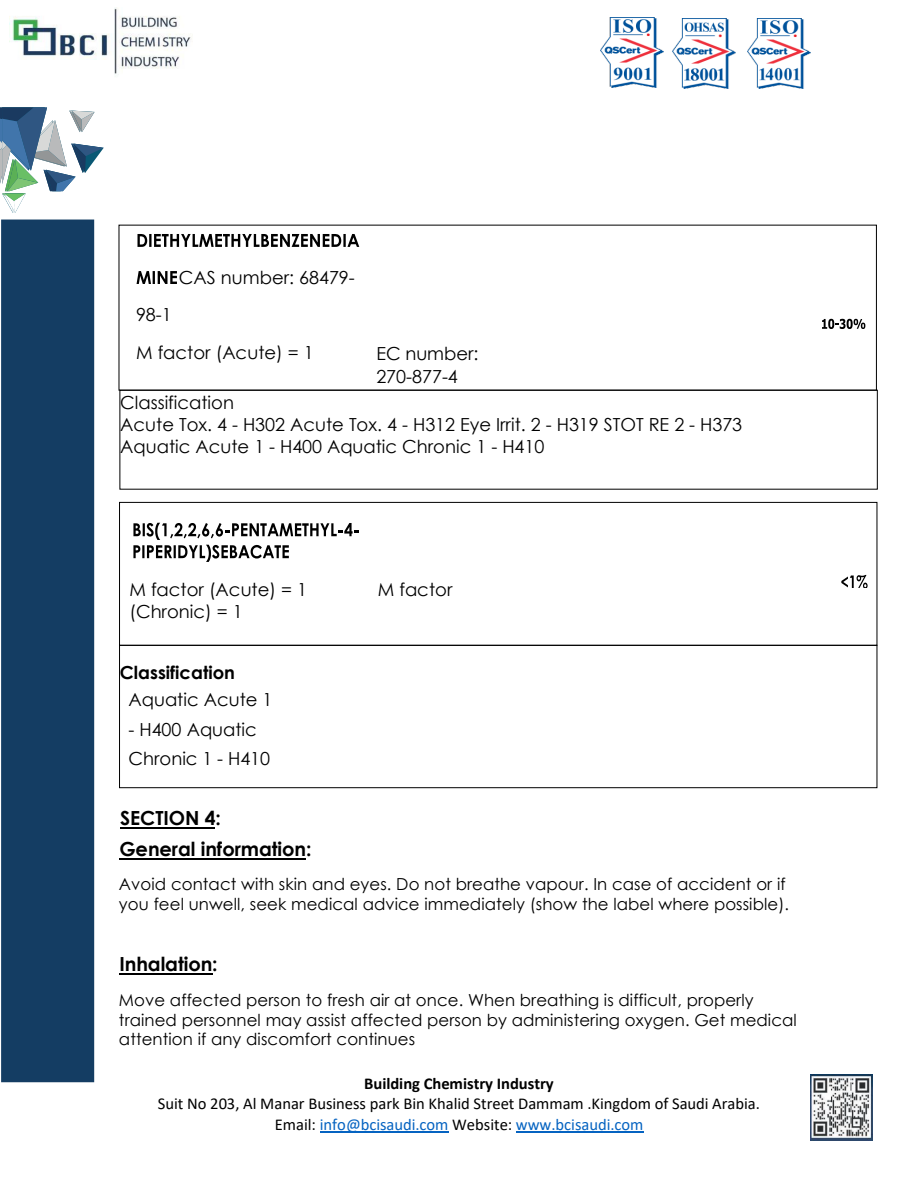
<style>
.page{position:relative;width:918px;height:1188px;background:#fff}
.page>*{position:absolute;margin:0;border:0;box-sizing:border-box;transform-origin:0 0}
.t1{font:700 19.5px "Century Gothic";letter-spacing:-.005em;color:#000}
.t2{font:18px/22px "Century Gothic";color:#000}
.t3{font:700 18px "Century Gothic";color:#000}
.t4{font:16.5px/19.8px "Century Gothic";letter-spacing:.005em;color:#000}
.t5{font:16.5px/20.2px "Calibri";color:#000;text-align:center}
.t6{font:700 16.5px "Calibri";color:#000}
.s1{color:#0563c1}
</style>
<div class="page">
<hr style="left:119px;top:858px;width:187px;height:1px;background:#000">
<hr style="left:119px;top:973px;width:94px;height:2px;background:#000">
<hr style="left:120px;top:827px;width:94px;height:2px;background:#000">
<hr style="left:320px;top:1131px;width:129px;height:1px;background:#0563c1">
<hr style="left:516px;top:1131px;width:127px;height:1px;background:#0563c1">
<img style="left:601px;top:18px;width:63px;height:70px">
<img style="left:747px;top:19px;width:63px;height:70px">
<img style="left:810px;top:1075px;width:63px;height:65px">
<img style="left:12px;top:8px;width:179px;height:66px">
<div style="left:1px;top:220px;width:93px;height:862px;background:#143d63"></div>
<svg style="left:0;top:107px;width:104px;height:106px"></svg>
<img style="left:673px;top:19px;width:63px;height:70px">
<div style="left:120px;top:390px;width:758px;height:100px;border:1px solid #000"></div>
<img style="left:120px;top:391px;width:757px;height:98px">
<img style="left:830px;top:318px;width:36px;height:10px">
<svg style="left:822px;top:319px;width:43px;height:10px"></svg>
<svg style="left:137px;top:234px;width:222px;height:13px"></svg>
<svg style="left:137px;top:271px;width:40px;height:13px"></svg>
<div style="left:119px;top:502px;width:758px;height:144px;border:1px solid #000"></div>
<svg style="left:841px;top:575px;width:27px;height:13px"></svg>
<svg style="left:133px;top:523px;width:225px;height:39px"></svg>
<p class="t2" style="left:179px;top:266px;width:177px">CAS number: 68479-</p>
<p class="t2" style="left:136px;top:295px;width:179px;line-height:37.7px">98-1<br>M factor (Acute) = 1</p>
<p class="t2" style="left:376px;top:343px;width:104px">EC number:<br>270-877-4</p>
<p class="t2" style="left:120px;top:391px;width:624px">Classification<br>Acute Tox. 4 - H302 Acute Tox. 4 - H312 Eye Irrit. 2 - H319 STOT RE 2 - H373<br>Aquatic Acute 1 - H400 Aquatic Chronic 1 - H410</p>
<p class="t2" style="left:129px;top:578px;width:179px">M factor (Acute) = 1</p>
<p class="t2" style="left:378px;top:578px;width:76px">M factor</p>
<p class="t2" style="left:129px;top:600px;width:115px">(Chronic) = 1</p>
<p class="t3" style="left:120px;top:659px;width:117px">Classification</p>
<p class="t2" style="left:129px;top:689px;width:146px">Aquatic Acute 1</p>
<p class="t2" style="left:129px;top:714px;width:143px;line-height:29.4px">- H400 Aquatic<br>Chronic 1 - H410</p>
<p class="t1" style="left:120px;top:803px;width:102px">SECTION 4:</p>
<p class="t1" style="left:119px;top:834px;width:194px">General information:</p>
<p class="t4" style="left:119px;top:874px;width:672px">Avoid contact with skin and eyes. Do not breathe vapour. In case of accident or if you feel unwell, seek medical advice immediately (show the label where possible).</p>
<p class="t1" style="left:119px;top:949px;width:100px">Inhalation:</p>
<p class="t4" style="left:119px;top:990px;width:679px">Move affected person to fresh air at once. When breathing is difficult, properly trained personnel may assist affected person by administering oxygen. Get medical attention if any discomfort continues</p>
<p class="t6" style="left:364px;top:1072px;width:191px">Building Chemistry Industry</p>
<p class="t5" style="left:158px;top:1093px;width:604px">Suit No 203, Al Manar Business park Bin Khalid Street Dammam .Kingdom of Saudi Arabia.<br>Email: <span class="s1">info@bcisaudi.com</span> Website: <span class="s1">www.bcisaudi.com</span></p>
</div>
